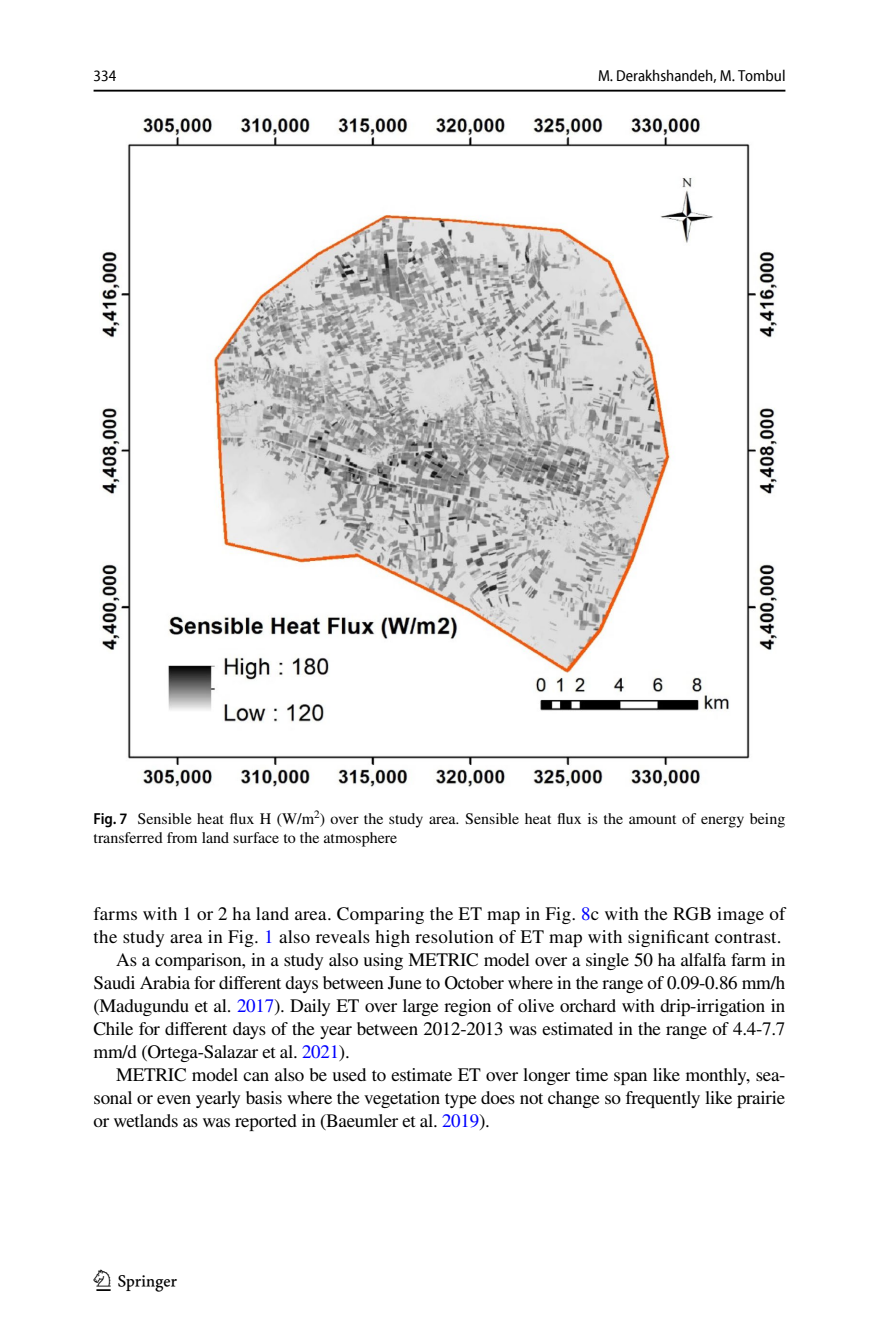
<style>
.page{position:relative;width:879px;height:1333px;background:#fff}
.page>*{position:absolute;margin:0;border:0;box-sizing:border-box;transform-origin:0 0}
.t1{font:30px "Springnew Regular 4";color:#000}
.t2{font:19px "STIX";letter-spacing:-.015em;color:#000}
.t3{font:19px "STIX";letter-spacing:.015em;color:#000}
.t4{font:16px/18.4px "STIX";color:#000}
.t5{font:semi-condensed 16px "Myriad Pro Unic";color:#000}
.s1{font-family:"Myriad Pro";font-weight:600;font-stretch:semi-condensed}
.s2{color:#00f}
</style>
<div class="page">
<hr style="left:94px;top:90px;width:691px;height:2px;background:#000">
<img style="left:102px;top:117px;width:676px;height:670px">
<p class="t5" style="left:94px;top:69px;width:24px">334</p>
<p class="t5" style="left:598px;top:69px;width:189px">M. Derakhshandeh, M. Tombul</p>
<p class="t4" style="left:94px;top:810px;width:693px"><span class="s1">Fig. 7</span> Sensible heat flux H (W/m<sup>2</sup>) over the study area. Sensible heat flux is the amount of energy being transferred from land surface to the atmosphere</p>
<p class="t3" style="left:94px;top:900px;width:693px">farms with 1 or 2 ha land area. Comparing the ET map in Fig. <span class="s2">8</span>c with the RGB image of</p>
<p class="t3" style="left:94px;top:923px;width:689px">the study area in Fig. <span class="s2">1</span> also reveals high resolution of ET map with significant contrast.</p>
<p class="t2" style="left:116px;top:946px;width:671px">As a comparison, in a study also using METRIC model over a single 50 ha alfalfa farm in</p>
<p class="t2" style="left:94px;top:969px;width:693px">Saudi Arabia for different days between June to October where in the range of 0.09-0.86 mm/h</p>
<p class="t2" style="left:94px;top:992px;width:693px">(Madugundu et al. <span class="s2">2017</span>). Daily ET over large region of olive orchard with drip-irrigation in</p>
<p class="t2" style="left:94px;top:1015px;width:693px">Chile for different days of the year between 2012-2013 was estimated in the range of 4.4-7.7</p>
<p class="t2" style="left:94px;top:1038px;width:258px">mm/d (Ortega-Salazar et al. <span class="s2">2021</span>).</p>
<p class="t2" style="left:116px;top:1061px;width:671px">METRIC model can also be used to estimate ET over longer time span like monthly, sea-</p>
<p class="t2" style="left:94px;top:1084px;width:693px">sonal or even yearly basis where the vegetation type does not change so frequently like prairie</p>
<p class="t2" style="left:94px;top:1107px;width:398px">or wetlands as was reported in (Baeumler et al. <span class="s2">2019</span>).</p>
<h1 class="t1" style="left:96px;top:1269px;width:83px">1 3</h1>
</div>
